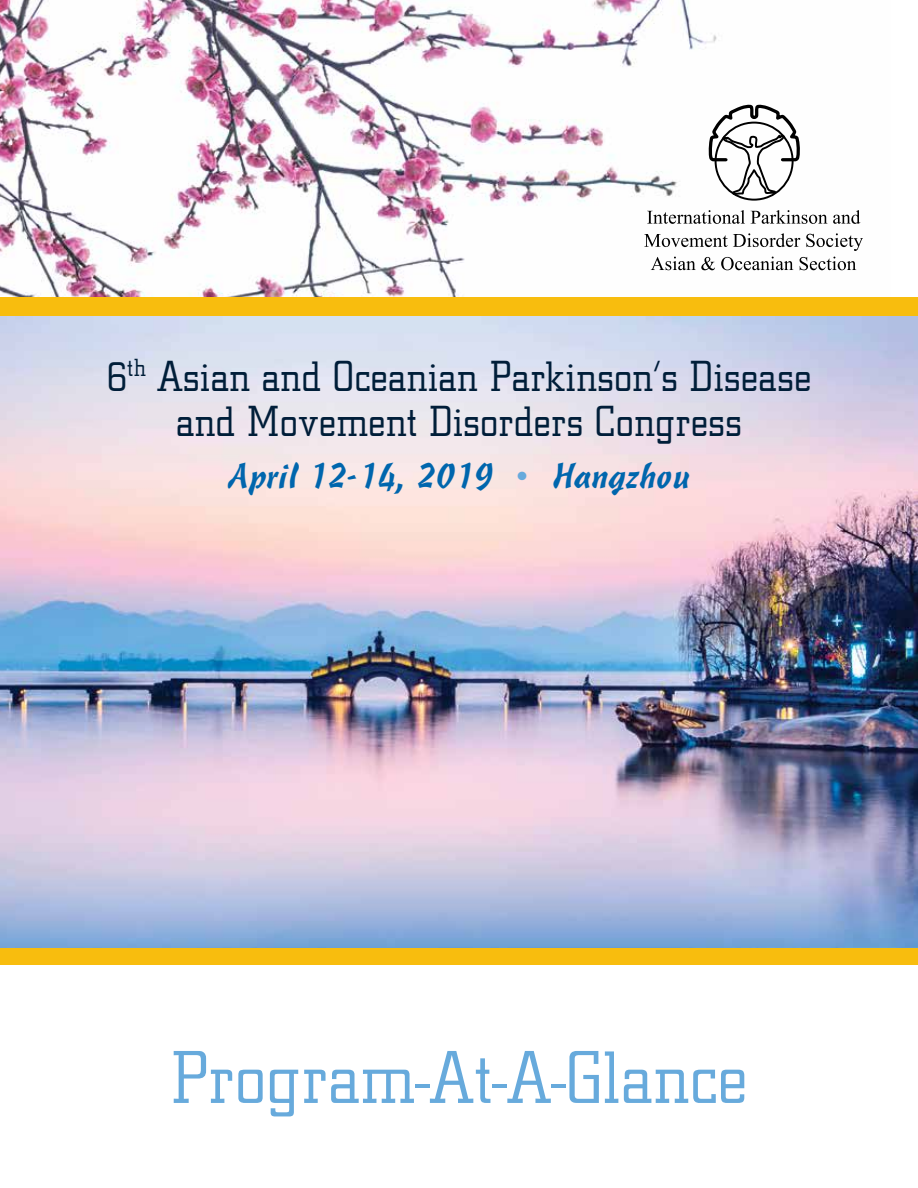
<style>
.page{position:relative;width:918px;height:1188px;background:#fff}
.page>*{position:absolute;margin:0;border:0;box-sizing:border-box;transform-origin:0 0}
.t1{font:78px "City D Ligh";color:#67aadc}
.t2{font:45px/45px "City D Ligh";color:#001e39;text-align:center}
.t3{font:36px "Cassia";color:#0066ad}
.s1{font-family:"City D Ligh";color:#67aadc}
</style>
<div class="page">
<img style="left:0;top:0;width:861px;height:297px">
<svg style="left:706px;top:101px;width:97px;height:95px"></svg>
<svg style="left:647px;top:210px;width:98px;height:14px"></svg>
<svg style="left:751px;top:210px;width:109px;height:14px"></svg>
<svg style="left:644px;top:233px;width:156px;height:14px"></svg>
<svg style="left:806px;top:233px;width:57px;height:18px"></svg>
<svg style="left:651px;top:257px;width:64px;height:13px"></svg>
<svg style="left:721px;top:257px;width:72px;height:13px"></svg>
<svg style="left:800px;top:257px;width:56px;height:13px"></svg>
<div style="left:0;top:297px;width:918px;height:667px;background:#f8bd0e"></div>
<img style="left:0;top:316px;width:918px;height:631px">
<p class="t2" style="left:106px;top:355px;width:707px">6<sup>th</sup> Asian and Oceanian Parkinson’s Disease and Movement Disorders Congress</p>
<p class="t3" style="left:228px;top:455px;width:463px">April 12-14, 2019 <span class="s1">•</span> Hangzhou</p>
<h1 class="t1" style="left:170px;top:1037px;width:579px">Program-At-A-Glance</h1>
</div>
